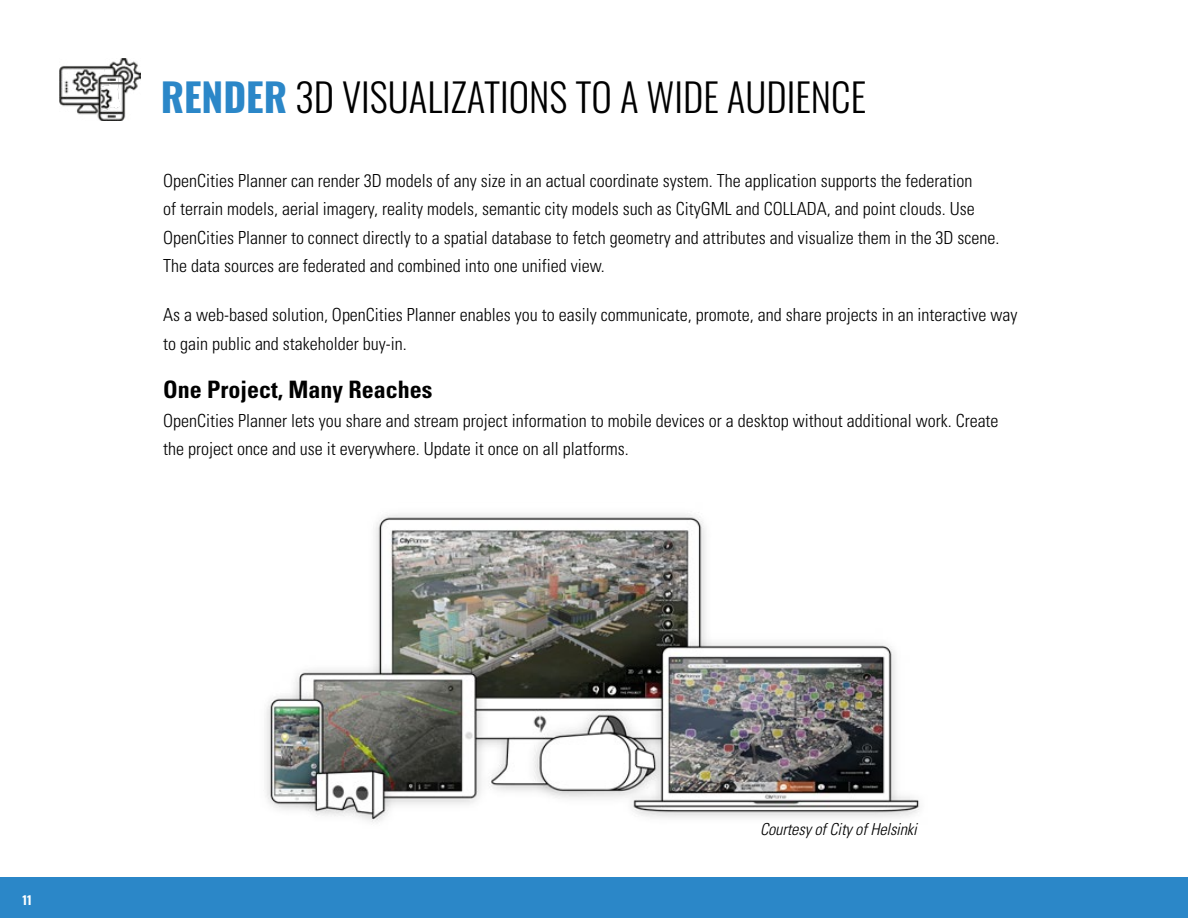
<style>
.page{position:relative;width:1188px;height:918px;background:#fff}
.page>*{position:absolute;margin:0;border:0;box-sizing:border-box;transform-origin:0 0}
.t1{font:300 39px "Oswald";color:#000}
.t2{font:700 condensed 24px "Univers";color:#000}
.t3{font:300 condensed 18px/28.5px "Univers";color:#000}
.t4{font:italic 300 condensed 16.5px "Univers";letter-spacing:-.01em;color:#000}
.t5{font:700 12px "Oswald";color:#fff}
.s1{font-weight:700;color:#2b87c8}
</style>
<div class="page">
<img style="left:266px;top:514px;width:654px;height:308px">
<div style="left:0;top:878px;width:1188px;height:40px;background:#2b87c8"></div>
<img style="left:60px;top:58px;width:80px;height:62px">
<h1 class="t1" style="left:161px;top:62px;width:707px"><span class="s1">RENDER</span> 3D VISUALIZATIONS TO A WIDE AUDIENCE</h1>
<p class="t3" style="left:163px;top:166px;width:838px">OpenCities Planner can render 3D models of any size in an actual coordinate system. The application supports the federation<br>of terrain models, aerial imagery, reality models, semantic city models such as CityGML and COLLADA, and point clouds. Use OpenCities Planner to connect directly to a spatial database to fetch geometry and attributes and visualize them in the 3D scene.<br>The data sources are federated and combined into one unified view.</p>
<p class="t3" style="left:163px;top:301px;width:856px">As a web-based solution, OpenCities Planner enables you to easily communicate, promote, and share projects in an interactive way to gain public and stakeholder buy-in.</p>
<h2 class="t2" style="left:163px;top:375px;width:271px">One Project, Many Reaches</h2>
<p class="t3" style="left:163px;top:406px;width:837px">OpenCities Planner lets you share and stream project information to mobile devices or a desktop without additional work. Create the project once and use it everywhere. Update it once on all platforms.</p>
<p class="t5" style="left:22px;top:894px;width:11px">11</p>
<p class="t4" style="left:760px;top:819px;width:158px">Courtesy of City of Helsinki</p>
</div>
